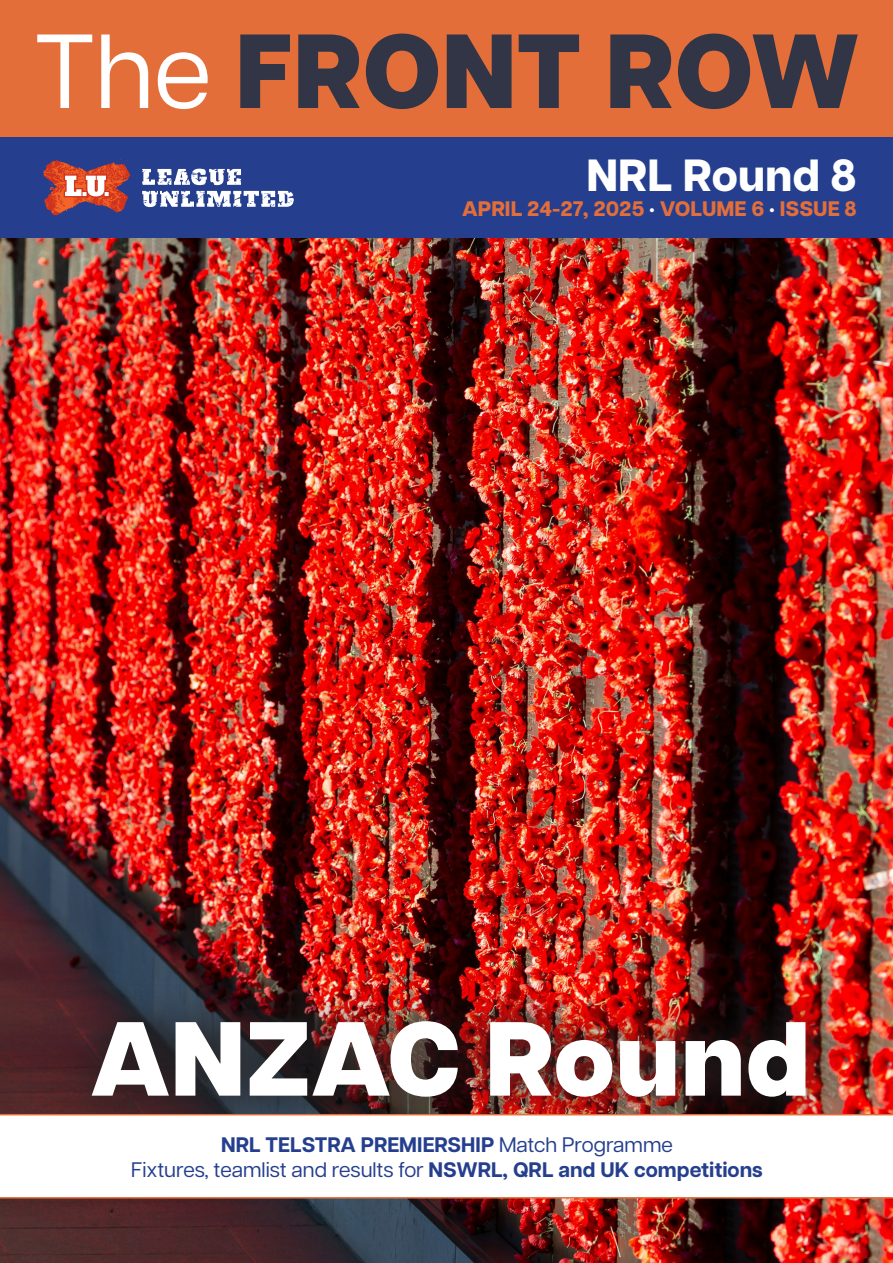
<style>
.page{position:relative;width:893px;height:1263px;background:#fff}
.page>*{position:absolute;margin:0;border:0;box-sizing:border-box;transform-origin:0 0}
.t1{font:800 105px "Articulat CF";color:#323546}
.t2{font:800 105px "Articulat CF";color:#fff}
.t3{font:800 45px "Articulat CF";color:#fff}
.t4{font:21px "Articulat CF";color:#253f8e}
.t5{font:700 21px "Articulat CF";color:#253f8e}
.t6{font:800 21px "Articulat CF";color:#e36e3a}
.s1{font-weight:400;color:#fff}
.s2{color:#fff}
.s3{font-weight:400}
.s4{font-weight:700}
</style>
<div class="page">
<img style="left:0;top:238px;width:893px;height:1025px">
<div style="left:53px;top:980px;width:795px;height:158px;background:#231f20;opacity:.88"></div>
<div style="left:0;top:135px;width:893px;height:103px;background:#253f8e"></div>
<div style="left:0;top:0;width:893px;height:136px;background:#e36e3a"></div>
<svg style="left:43px;top:159px;width:87px;height:57px"></svg>
<svg style="left:142px;top:169px;width:99px;height:16px"></svg>
<svg style="left:142px;top:191px;width:152px;height:16px"></svg>
<svg style="left:0;top:1114px;width:893px;height:84px"></svg>
<p class="t1" style="left:34px;top:-8px;width:827px"><span class="s1">The</span> FRONT ROW</p>
<p class="t3" style="left:586px;top:142px;width:272px">NRL Round 8</p>
<p class="t6" style="left:462px;top:193px;width:396px">APRIL 24-27, 2025 <span class="s2">·</span> VOLUME 6 <span class="s2">·</span> ISSUE 8</p>
<p class="t2" style="left:90px;top:980px;width:722px">ANZAC Round</p>
<p class="t5" style="left:221px;top:1129px;width:453px">NRL TELSTRA PREMIERSHIP <span class="s3">Match Programme</span></p>
<p class="t4" style="left:131px;top:1154px;width:633px">Fixtures, teamlist and results for <span class="s4">NSWRL, QRL and UK competitions</span></p>
</div>
